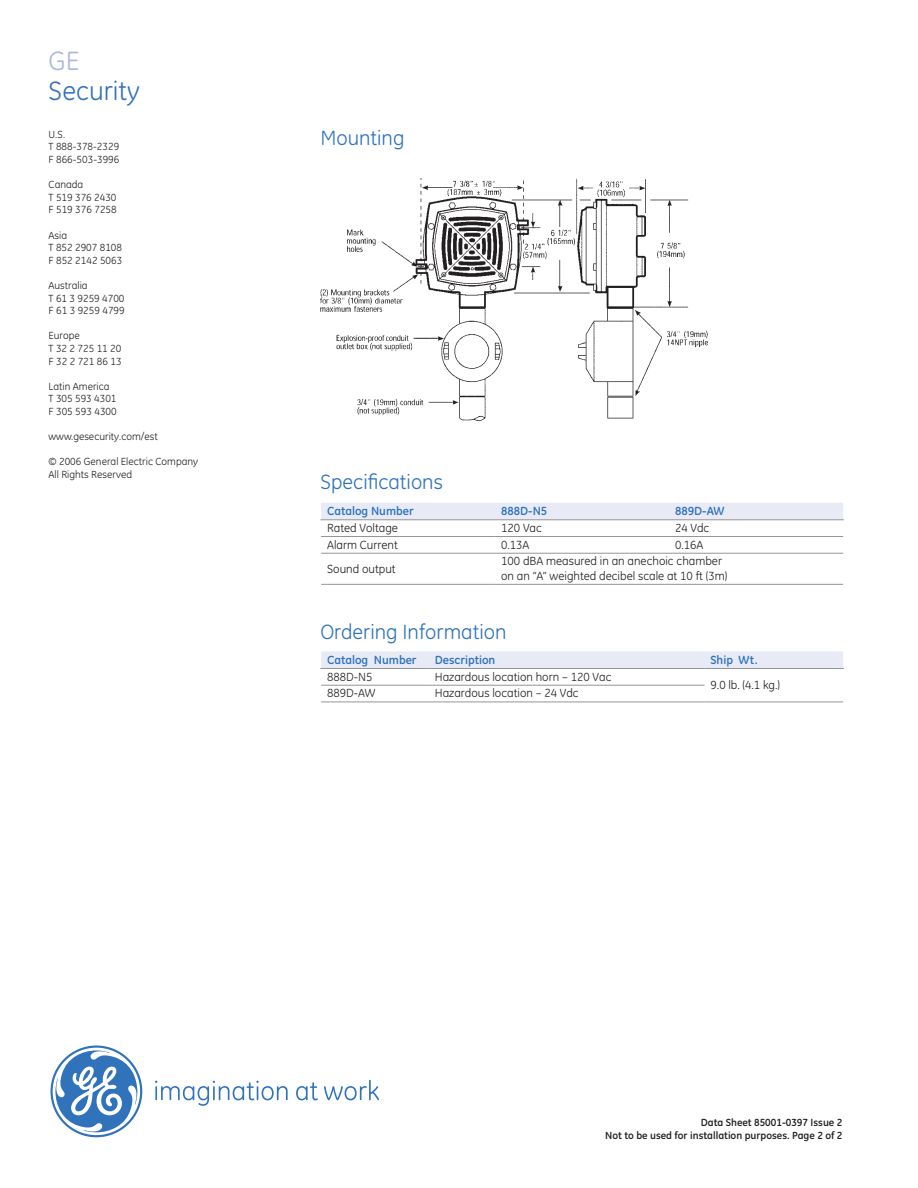
<style>
.page{position:relative;width:918px;height:1188px;background:#fff}
.page>*{position:absolute;margin:0;border:0;box-sizing:border-box;transform-origin:0 0}
.t1{font:27px "GE Inspira";color:#3473ba}
.t2{font:27px "GE Inspira";color:#a9b8de}
.HEAD{font:21px "GE Inspira";color:#3073ba}
.Table_Body{font:12px/14.4px "GE Inspira";color:#231f20}
.Table_Head{font:700 12px "GE Inspira";color:#3073ba}
.t3{font:10.5px "GE Inspira";color:#231f20}
.t4{font:700 10.5px "GE Inspira";color:#231f20}
</style>
<div class="page">
<svg style="left:155px;top:1081px;width:133px;height:25px"></svg>
<svg style="left:296px;top:1082px;width:22px;height:18px"></svg>
<svg style="left:324px;top:1080px;width:55px;height:20px"></svg>
<svg style="left:51px;top:1046px;width:91px;height:91px"></svg>
<img style="left:320px;top:178px;width:387px;height:243px">
<div style="left:321px;top:503px;width:522px;height:16px;background:#e8ebf6"></div>
<hr style="left:320px;top:519px;width:175px;height:1px;background:#939598">
<hr style="left:495px;top:519px;width:174px;height:1px;background:#939598">
<hr style="left:669px;top:519px;width:175px;height:1px;background:#939598">
<hr style="left:321px;top:536px;width:174px;height:1px;background:#939598">
<hr style="left:495px;top:536px;width:174px;height:1px;background:#939598">
<hr style="left:669px;top:536px;width:174px;height:1px;background:#939598">
<hr style="left:321px;top:553px;width:174px;height:1px;background:#939598">
<hr style="left:321px;top:584px;width:174px;height:1px;background:#939598">
<hr style="left:495px;top:553px;width:174px;height:1px;background:#939598">
<hr style="left:495px;top:584px;width:174px;height:1px;background:#939598">
<hr style="left:669px;top:584px;width:174px;height:1px;background:#939598">
<hr style="left:669px;top:553px;width:174px;height:1px;background:#939598">
<div style="left:321px;top:651px;width:522px;height:17px;background:#e8ebf6"></div>
<hr style="left:321px;top:685px;width:108px;height:1px;background:#939598">
<hr style="left:429px;top:685px;width:276px;height:1px;background:#939598">
<hr style="left:321px;top:702px;width:108px;height:1px;background:#939598">
<hr style="left:429px;top:702px;width:276px;height:1px;background:#939598">
<hr style="left:705px;top:702px;width:138px;height:1px;background:#939598">
<hr style="left:320px;top:668px;width:109px;height:1px;background:#939598">
<hr style="left:429px;top:668px;width:276px;height:1px;background:#939598">
<hr style="left:705px;top:668px;width:139px;height:1px;background:#939598">
<p class="t2" style="left:49px;top:46px;width:32px">GE</p>
<p class="t1" style="left:49px;top:76px;width:93px">Security</p>
<p class="t3" style="left:49px;top:128px;width:18px">U.S.</p>
<p class="t3" style="left:49px;top:141px;width:72px">T 888-378-2329</p>
<p class="t3" style="left:49px;top:154px;width:72px">F 866-503-3996</p>
<p class="t3" style="left:49px;top:179px;width:36px">Canada</p>
<p class="t3" style="left:49px;top:191px;width:69px">T 519 376 2430</p>
<p class="t3" style="left:49px;top:204px;width:70px">F 519 376 7258</p>
<p class="t3" style="left:49px;top:229px;width:20px">Asia</p>
<p class="t3" style="left:49px;top:242px;width:75px">T 852 2907 8108</p>
<p class="t3" style="left:49px;top:254px;width:75px">F 852 2142 5063</p>
<p class="t3" style="left:49px;top:280px;width:41px">Australia</p>
<p class="t3" style="left:49px;top:292px;width:77px">T 61 3 9259 4700</p>
<p class="t3" style="left:49px;top:305px;width:78px">F 61 3 9259 4799</p>
<p class="t3" style="left:49px;top:330px;width:33px">Europe</p>
<p class="t3" style="left:49px;top:343px;width:74px">T 32 2 725 11 20</p>
<p class="t3" style="left:49px;top:355px;width:74px">F 32 2 721 86 13</p>
<p class="t3" style="left:49px;top:380px;width:62px">Latin America</p>
<p class="t3" style="left:49px;top:393px;width:69px">T 305 593 4301</p>
<p class="t3" style="left:49px;top:406px;width:70px">F 305 593 4300</p>
<p class="t3" style="left:49px;top:431px;width:111px">www.gesecurity.com/est</p>
<p class="t3" style="left:49px;top:456px;width:151px">© 2006 General Electric Company</p>
<p class="t3" style="left:49px;top:469px;width:85px">All Rights Reserved</p>
<p class="HEAD" style="left:320px;top:126px;width:86px">Mounting</p>
<p class="HEAD" style="left:320px;top:470px;width:124px">Specifications</p>
<p class="Table_Head" style="left:327px;top:503px;width:88px">Catalog Number</p>
<p class="Table_Head" style="left:501px;top:503px;width:48px">888D-N5</p>
<p class="Table_Head" style="left:675px;top:503px;width:51px">889D-AW</p>
<p class="Table_Body" style="left:327px;top:521px;width:72px">Rated Voltage</p>
<p class="Table_Body" style="left:501px;top:521px;width:42px">120 Vac</p>
<p class="Table_Body" style="left:675px;top:521px;width:36px">24 Vdc</p>
<p class="Table_Body" style="left:327px;top:538px;width:72px">Alarm Current</p>
<p class="Table_Body" style="left:501px;top:538px;width:30px">0.13A</p>
<p class="Table_Body" style="left:675px;top:538px;width:30px">0.16A</p>
<p class="Table_Body" style="left:327px;top:561px;width:70px">Sound output</p>
<p class="Table_Body" style="left:501px;top:554px;width:228px">100 dBA measured in an anechoic chamber on an “A” weighted decibel scale at 10 ft (3m)</p>
<p class="HEAD" style="left:320px;top:620px;width:188px">Ordering Information</p>
<p class="Table_Head" style="left:327px;top:652px;width:91px">Catalog Number</p>
<p class="Table_Head" style="left:435px;top:652px;width:62px">Description</p>
<p class="Table_Head" style="left:711px;top:652px;width:49px">Ship Wt.</p>
<p class="Table_Body" style="left:327px;top:669px;width:47px">888D-N5</p>
<p class="Table_Body" style="left:435px;top:669px;width:178px">Hazardous location horn – 120 Vac</p>
<p class="Table_Body" style="left:711px;top:678px;width:71px">9.0 lb. (4.1 kg.)</p>
<p class="Table_Body" style="left:327px;top:686px;width:50px">889D-AW</p>
<p class="Table_Body" style="left:435px;top:686px;width:145px">Hazardous location – 24 Vdc</p>
<p class="t4" style="left:701px;top:1116px;width:143px">Data Sheet 85001-0397 Issue 2</p>
<p class="t4" style="left:605px;top:1128px;width:239px">Not to be used for installation purposes. Page of 2</p>
</div>
